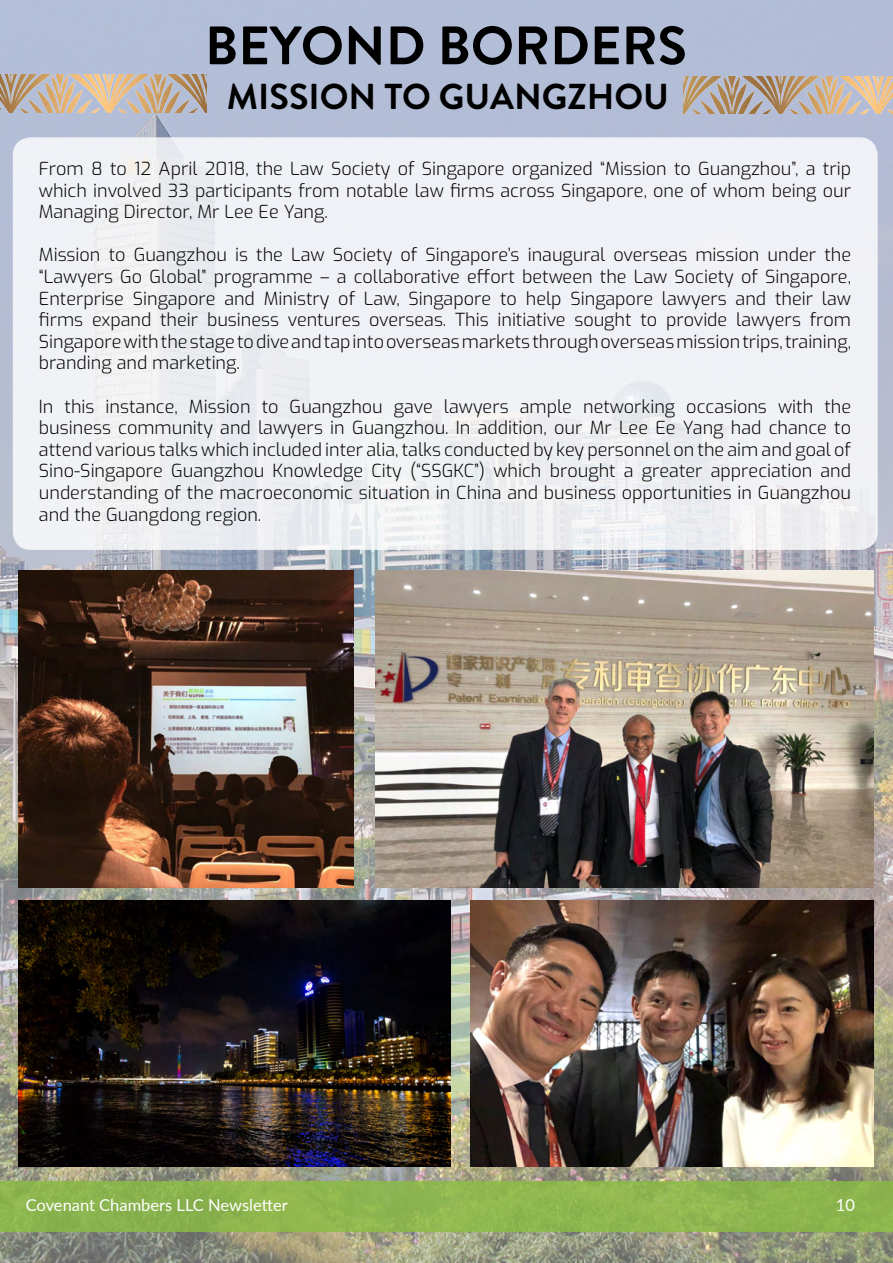
<style>
.page{position:relative;width:893px;height:1263px;background:#fff}
.page>*{position:absolute;margin:0;border:0;box-sizing:border-box;transform-origin:0 0}
.t1{font:700 54px "Brandon Grotesque";color:#000}
.t2{font:700 36px "Brandon Grotesque";color:#000}
.t3{font:300 18px/21.6px "Exo";color:#000;text-align:justify}
.t4{font:16.5px "Lato";color:#fff}
</style>
<div class="page">
<img style="left:0;top:0;width:893px;height:1263px">
<div style="left:0;top:1181px;width:893px;height:51px;background:#8db64e"></div>
<div style="left:13px;top:137px;width:865px;height:413px;background:#f0f1f6;border-radius:18px"></div>
<img style="left:375px;top:570px;width:499px;height:317px">
<img style="left:19px;top:570px;width:334px;height:317px">
<img style="left:471px;top:900px;width:402px;height:266px">
<img style="left:0;top:75px;width:206px;height:37px">
<img style="left:684px;top:76px;width:209px;height:38px">
<img style="left:19px;top:900px;width:432px;height:266px">
<p class="t1" style="left:205px;top:8px;width:483px">BEYOND BORDERS</p>
<p class="t2" style="left:227px;top:71px;width:444px">MISSION TO GUANGZHOU</p>
<p class="t3" style="left:39px;top:157px;width:814px">From 8 to 12 April 2018, the Law Society of Singapore organized “Mission to Guangzhou”, a trip which involved 33 participants from notable law firms across Singapore, one of whom being our Managing Director, Mr Lee Ee Yang.</p>
<p class="t3" style="left:39px;top:243px;width:814px">Mission to Guangzhou is the Law Society of Singapore’s inaugural overseas mission under the “Lawyers Go Global” programme – a collaborative effort between the Law Society of Singapore, Enterprise Singapore and Ministry of Law, Singapore to help Singapore lawyers and their law firms expand their business ventures overseas. This initiative sought to provide lawyers from Singapore with the stage to dive and tap into overseas markets through overseas mission trips, training, branding and marketing.</p>
<p class="t3" style="left:39px;top:394px;width:814px">In this instance, Mission to Guangzhou gave lawyers ample networking occasions with the business community and lawyers in Guangzhou. In addition, our Mr Lee Ee Yang had chance to attend various talks which included inter alia, talks conducted by key personnel on the aim and goal of Sino-Singapore Guangzhou Knowledge City (“SSGKC”) which brought a greater appreciation and understanding of the macroeconomic situation in China and business opportunities in Guangzhou and the Guangdong region.</p>
<p class="t4" style="left:26px;top:1193px;width:264px">Covenant Chambers LLC Newsletter</p>
<p class="t4" style="left:836px;top:1193px;width:21px">10</p>
</div>
